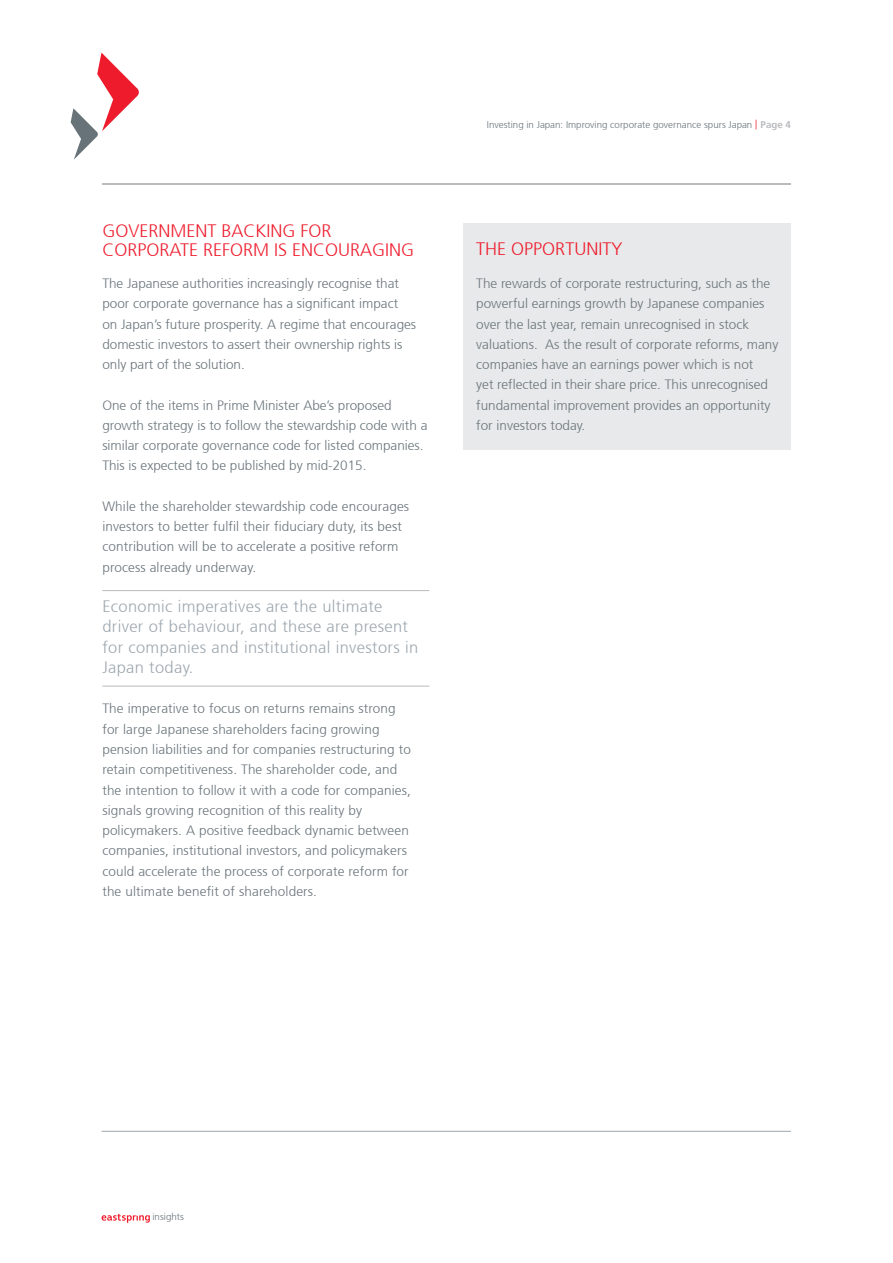
<style>
.page{position:relative;width:893px;height:1263px;background:#fff}
.page>*{position:absolute;margin:0;border:0;box-sizing:border-box;transform-origin:0 0}
.t1{font:300 18px/19.5px "Frutiger 45";color:#ee1b2c}
.t2{font:300 16.5px/20.2px "Frutiger 45";letter-spacing:.02em;color:#9da7ae}
.t3{font:300 13.5px/20.2px "Frutiger 45";color:#687379}
.t4{font:300 9.75px "Frutiger 45";color:#687379}
.s1{color:#ee1b2c}
.s2{font-family:"Frutiger 65";font-weight:700;color:#babbbe}
</style>
<div class="page">
<hr style="left:102px;top:183px;width:689px;height:1px;background:#babbbe">
<svg style="left:71px;top:53px;width:68px;height:107px"></svg>
<svg style="left:102px;top:1214px;width:48px;height:9px"></svg>
<hr style="left:102px;top:1131px;width:689px;height:1px;background:#9da7ae">
<div style="left:463px;top:223px;width:328px;height:227px;background:#e8e9ea"></div>
<hr style="left:102px;top:590px;width:327px;height:1px;background:#babbbe">
<hr style="left:102px;top:686px;width:327px;height:1px;background:#babbbe">
<h1 class="t1" style="left:102px;top:221px;width:313px">government backing for corporate reform is encou raging</h1>
<p class="t3" style="left:102px;top:274px;width:315px">The Japanese authorities increasingly recognise that poor corporate governance has a significant impact on Japan’s future prosperity. A regime that encourages domestic investors to assert their ownership rights is only part of the solution.</p>
<p class="t3" style="left:102px;top:395px;width:327px">One of the items in Prime M inister Abe’s proposed growth strategy is to follow the stewardship code with a similar corporate governance code for listed companies.<br>This is expected to be published by mid-2015.</p>
<p class="t3" style="left:102px;top:496px;width:308px">While the shareholder stewardship code encourages investors to better fulfil their fiduciary duty, its best contribution will be to accelerate a positive reform process already underway.</p>
<p class="t2" style="left:102px;top:597px;width:317px">Economic imperatives are the ultimate driver of behaviour, and these are present for companies and institutional investors in Japan today.</p>
<p class="t3" style="left:102px;top:699px;width:310px">The imperative to focus on returns remains strong for large Japanese shareholders facing growing pension liabilities and for companies restructuring to retain competitiveness. The shareholder code, and the intention to follow it with a code for companies, signals growing recognition of this reality by policymakers. A positive feedback dynamic between companies, institutional investors, and policymakers could accelerate the process of corporate reform for the ultimate benefit of shareholders.</p>
<p class="t4" style="left:487px;top:119px;width:305px">Investing in Japan: Improving corporate governance spurs Japan <span class="s1">|</span> <span class="s2">Page 4</span></p>
<h1 class="t1" style="left:476px;top:239px;width:148px">the Opportu nity</h1>
<p class="t3" style="left:476px;top:274px;width:304px">The rewards of corporate restructuring, such as the powerful earnings growth by Japanese companies over the last year, remain unrecognised in stock valuations. As the result of corporate reforms, many companies have an earnings power which is not<br>yet reflected in their share price. This unrecognised fundamental improvement provides an opportunity for investors today.</p>
<p class="t4" style="left:152px;top:1211px;width:33px">insights</p>
</div>
